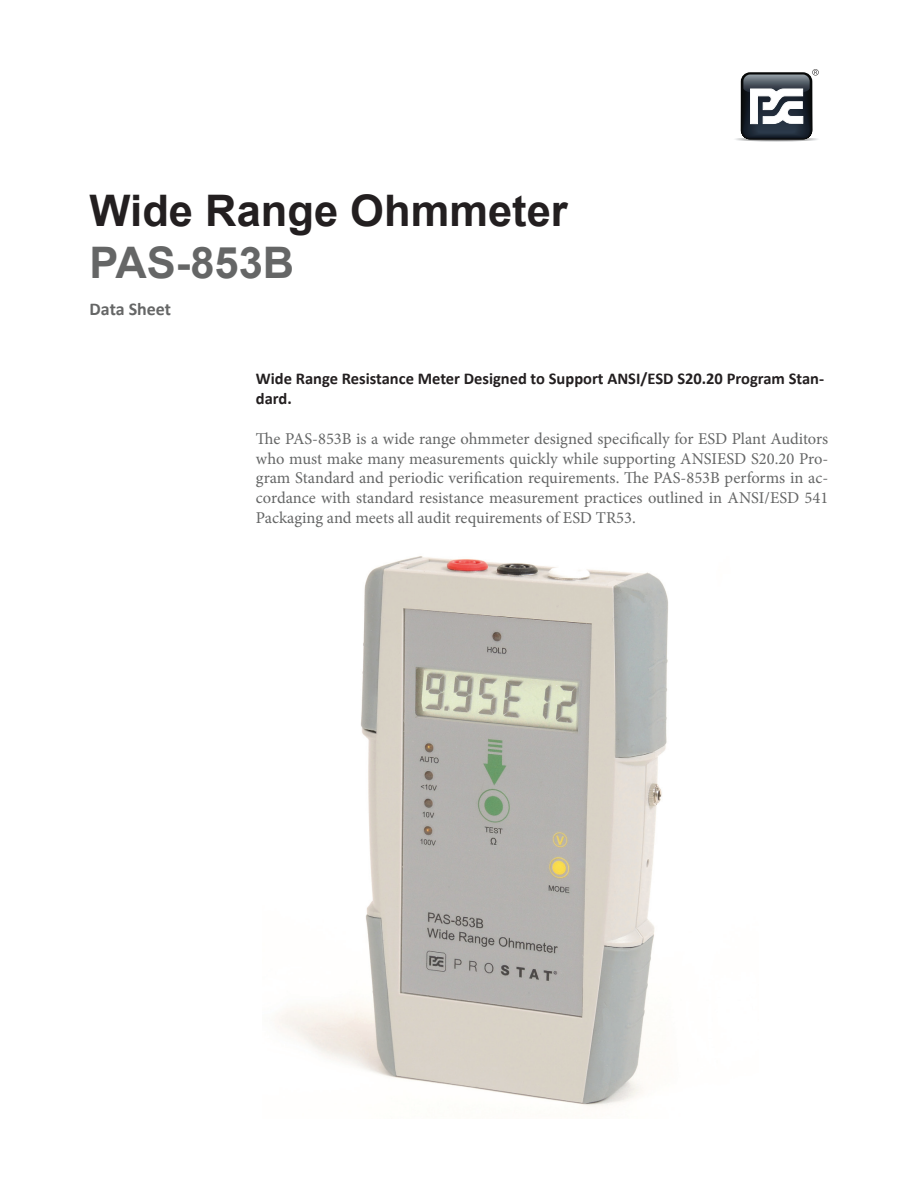
<style>
.page{position:relative;width:918px;height:1188px;background:#fff}
.page>*{position:absolute;margin:0;border:0;box-sizing:border-box;transform-origin:0 0}
.t1{font:700 43.5px "Arial";color:#231f20}
.t2{font:700 43.5px "Arial";color:#656666}
.t3{font:700 18px "Calibri";color:#656666}
.t4{font:16.5px/19.8px "Minion Pro";color:#656666;text-align:justify}
.t5{font:700 16.5px/19.8px "Calibri";color:#231f20}
</style>
<div class="page">
<hr style="left:734px;top:137px;width:86px;height:4px;background:#f6f7f7;border-radius:50%">
<hr style="left:735px;top:137px;width:84px;height:4px;background:#f2f3f4;border-radius:50%">
<hr style="left:735px;top:137px;width:83px;height:4px;background:#eceeee;border-radius:50%">
<hr style="left:736px;top:137px;width:81px;height:4px;background:#e6e6e7;border-radius:50%">
<hr style="left:738px;top:137px;width:77px;height:4px;background:#dcdcdd;border-radius:50%">
<hr style="left:738px;top:138px;width:77px;height:3px;background:#e2e3e3;border-radius:50%">
<hr style="left:739px;top:138px;width:75px;height:3px;background:#dddede;border-radius:50%">
<hr style="left:740px;top:138px;width:74px;height:3px;background:#dcdedd;border-radius:50%">
<hr style="left:740px;top:138px;width:73px;height:3px;background:#d7d8d7;border-radius:50%">
<hr style="left:741px;top:138px;width:71px;height:3px;background:#d2d2d2;border-radius:50%">
<hr style="left:742px;top:138px;width:69px;height:3px;background:#ccc;border-radius:50%">
<hr style="left:743px;top:138px;width:67px;height:3px;background:#c6c6c5;border-radius:50%">
<hr style="left:744px;top:138px;width:66px;height:3px;background:#c5c5c4;border-radius:50%">
<hr style="left:744px;top:138px;width:65px;height:3px;background:#c0c0c1;border-radius:50%">
<hr style="left:745px;top:138px;width:63px;height:3px;background:#bbbbbc;border-radius:50%">
<hr style="left:746px;top:138px;width:61px;height:3px;background:#b6b6b7;border-radius:50%">
<hr style="left:751px;top:139px;width:51px;height:1px;background:#9a9b9b;border-radius:50%">
<hr style="left:752px;top:139px;width:49px;height:1px;background:#949596;border-radius:50%">
<hr style="left:753px;top:139px;width:47px;height:1px;background:#8f9091;border-radius:50%">
<hr style="left:754px;top:139px;width:45px;height:1px;background:#89898a;border-radius:50%">
<svg style="left:741px;top:69px;width:78px;height:70px"></svg>
<img style="left:277px;top:556px;width:391px;height:551px">
<h1 class="t1" style="left:90px;top:181px;width:480px">Wide Range Ohmmeter</h1>
<h1 class="t2" style="left:90px;top:234px;width:206px">PAS-853B</h1>
<p class="t3" style="left:90px;top:298px;width:83px">Data Sheet</p>
<p class="t5" style="left:256px;top:369px;width:570px">Wide Range Resistance Meter Designed to Support ANSI/ESD S20.20 Program Stan&shy;dard.</p>
<p class="t4" style="left:256px;top:429px;width:574px">The PAS-853B is a wide range ohmmeter designed specifically for ESD Plant Auditors who must make many measurements quickly while supporting ANSIESD S20.20 Pro&shy;gram Standard and periodic verification requirements. The PAS-853B performs in ac&shy;cordance with standard resistance measurement practices outlined in ANSI/ESD 541<br>Packaging and meets all audit requirements of ESD TR53.</p>
</div>
